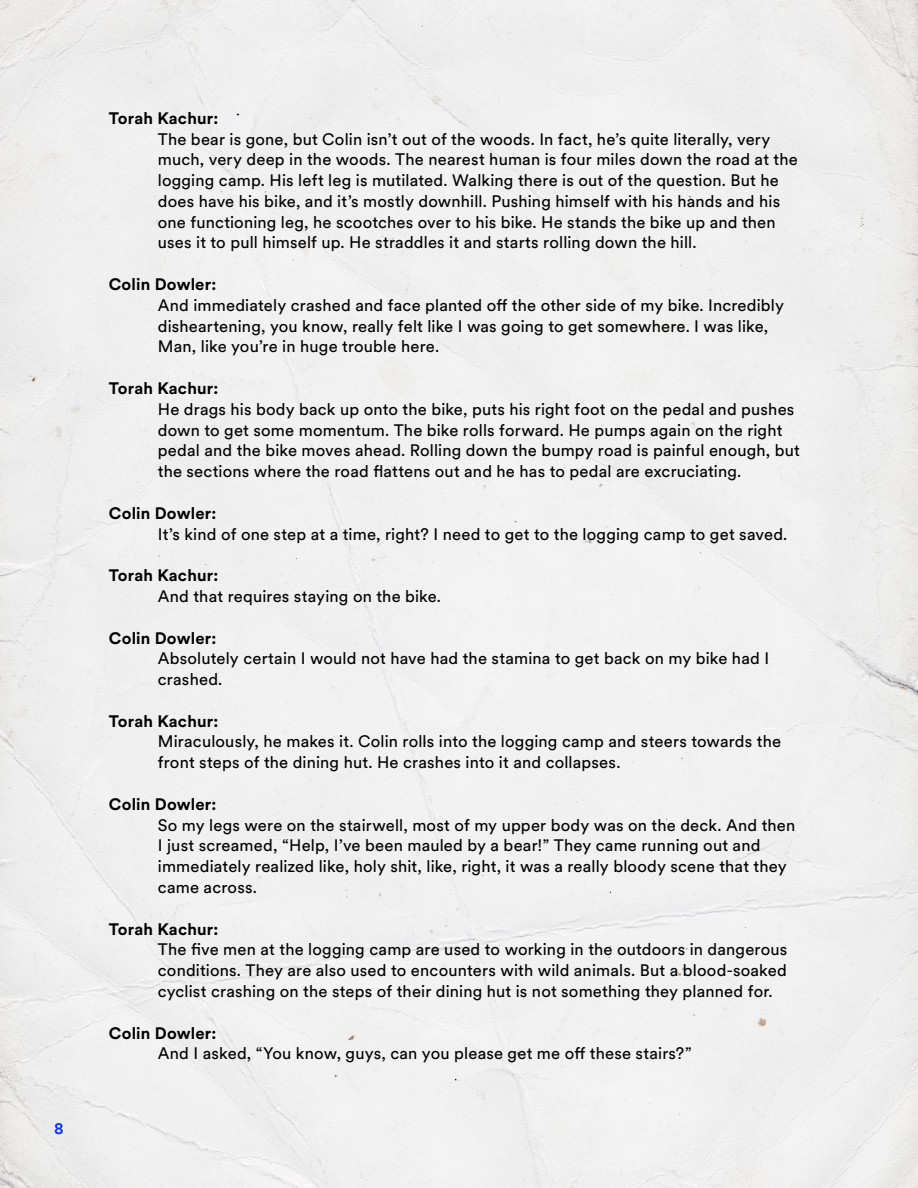
<style>
.page{position:relative;width:918px;height:1188px;background:#f0f0f0}
.page>*{position:absolute;margin:0;border:0;box-sizing:border-box;transform-origin:0 0}
.t1{font:16.5px/20.9px "Circular XX";letter-spacing:.01em;color:#000}
.t2{font:700 16.5px "Circular XX";letter-spacing:.01em;color:#000}
.t3{font:500 16.5px "Circular XX";color:#002eff}
</style>
<div class="page">
<p class="t3" style="left:54px;top:1117px;width:11px">8</p>
<p class="t2" style="left:109px;top:107px;width:111px">Torah Kachur:</p>
<p class="t1" style="left:158px;top:128px;width:642px">The bear is gone, but Colin isn’t out of the woods. In fact, he’s quite literally, very much, very deep in the woods. The nearest human is four miles down the road at the logging camp. His left leg is mutilated. Walking there is out of the question. But he does have his bike, and it’s mostly downhill. Pushing himself with his hands and his one functioning leg, he scootches over to his bike. He stands the bike up and then uses it to pull himself up. He straddles it and starts rolling down the hill.</p>
<p class="t2" style="left:109px;top:273px;width:109px">Colin Dowler:</p>
<p class="t1" style="left:158px;top:294px;width:628px">And immediately crashed and face planted off the other side of my bike. Incredibly disheartening, you know, really felt like I was going to get somewhere. I was like,<br>Man, like you’re in huge trouble here.</p>
<p class="t2" style="left:109px;top:377px;width:111px">Torah Kachur:</p>
<p class="t1" style="left:158px;top:398px;width:644px">He drags his body back up onto the bike, puts his right foot on the pedal and pushes down to get some momentum. The bike rolls forward. He pumps again on the right pedal and the bike moves ahead. Rolling down the bumpy road is painful enough, but the sections where the road flattens out and he has to pedal are excruciating.</p>
<p class="t2" style="left:109px;top:502px;width:109px">Colin Dowler:</p>
<p class="t1" style="left:158px;top:523px;width:631px">It’s kind of one step at a time, right? I need to get to the logging camp to get saved.</p>
<p class="t2" style="left:109px;top:564px;width:111px">Torah Kachur:</p>
<p class="t1" style="left:158px;top:585px;width:285px">And that requires staying on the bike.</p>
<p class="t2" style="left:109px;top:626px;width:109px">Colin Dowler:</p>
<p class="t1" style="left:158px;top:647px;width:613px">Absolutely certain I would not have had the stamina to get back on my bike had I crashed.</p>
<p class="t2" style="left:109px;top:710px;width:111px">Torah Kachur:</p>
<p class="t1" style="left:158px;top:731px;width:625px">Miraculously, he makes it. Colin rolls into the logging camp and steers towards the front steps of the dining hut. He crashes into it and collapses.</p>
<p class="t2" style="left:109px;top:793px;width:109px">Colin Dowler:</p>
<p class="t1" style="left:158px;top:814px;width:639px">So my legs were on the stairwell, most of my upper body was on the deck. And then I just screamed, “Help, I’ve been mauled by a bear!” They came running out and immediately realized like, holy shit, like, right, it was a really bloody scene that they came across.</p>
<p class="t2" style="left:109px;top:917px;width:111px">Torah Kachur:</p>
<p class="t1" style="left:158px;top:938px;width:631px;text-align:justify">The five men at the logging camp are used to working in the outdoors in dangerous conditions. They are also used to encounters with wild animals. But a blood-soaked cyclist crashing on the steps of their dining hut is not something they planned for.</p>
<p class="t2" style="left:109px;top:1021px;width:109px">Colin Dowler:</p>
<p class="t1" style="left:158px;top:1042px;width:535px">And I asked, “You know, guys, can you please get me off these stairs?”</p>
</div>
